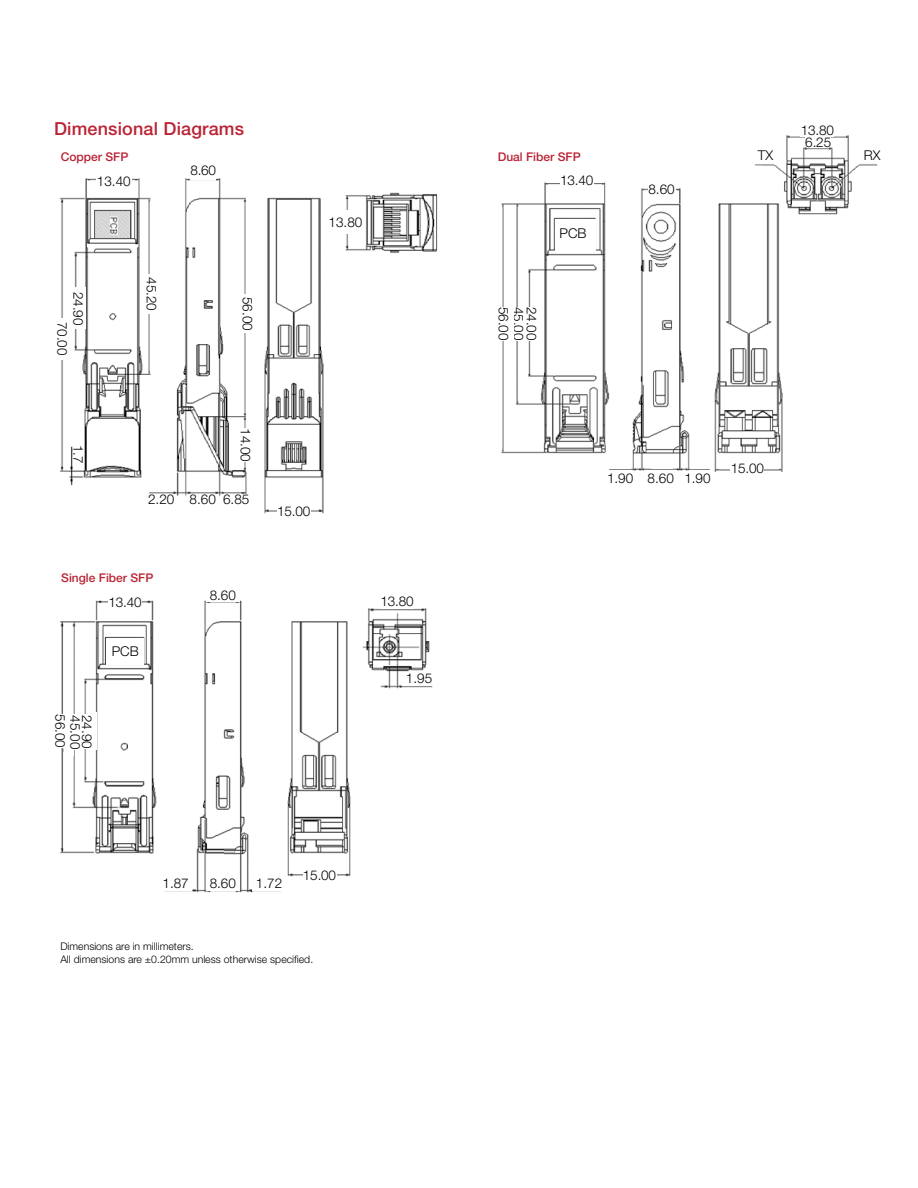
<style>
.page{position:relative;width:918px;height:1188px;background:#fff}
.page>*{position:absolute;margin:0;border:0;box-sizing:border-box;transform-origin:0 0}
.t1{font:500 18px "Helvetica Neue LT Pro";letter-spacing:.01em;color:#ba2334}
.t2{font:300 13.5px "Helvetica Neue LT Pro";color:#000}
.t3{font:500 12px "Helvetica Neue LT Pro";color:#ba2334}
.t4{font:300 10.5px/13.5px "Helvetica Neue LT Pro";color:#000}
</style>
<div class="page">
<img style="left:60px;top:178px;width:264px;height:336px">
<div style="left:53px;top:318px;width:18px;height:41px;background:#fff"></div>
<div style="left:71px;top:288px;width:14px;height:41px;background:#fff"></div>
<div style="left:145px;top:274px;width:14px;height:40px;background:#fff"></div>
<div style="left:96px;top:172px;width:36px;height:18px;background:#fff"></div>
<div style="left:241px;top:294px;width:14px;height:39px;background:#fff"></div>
<div style="left:190px;top:161px;width:26px;height:18px;background:#fff"></div>
<div style="left:236px;top:428px;width:19px;height:33px;background:#fff"></div>
<div style="left:277px;top:502px;width:33px;height:18px;background:#fff"></div>
<div style="left:150px;top:481px;width:22px;height:10px;background:#fff"></div>
<div style="left:223px;top:494px;width:26px;height:10px;background:#fff"></div>
<div style="left:73px;top:447px;width:8px;height:14px;background:#fff"></div>
<div style="left:148px;top:494px;width:26px;height:10px;background:#fff"></div>
<div style="left:192px;top:482px;width:21px;height:9px;background:#fff"></div>
<div style="left:224px;top:482px;width:21px;height:9px;background:#fff"></div>
<div style="left:190px;top:494px;width:26px;height:10px;background:#fff"></div>
<img style="left:345px;top:192px;width:93px;height:61px">
<div style="left:327px;top:210px;width:36px;height:24px;background:#fff"></div>
<img style="left:755px;top:135px;width:123px;height:80px">
<div style="left:801px;top:125px;width:33px;height:11px;background:#fff"></div>
<hr style="left:801px;top:138px;width:37px;height:4px;background:#fff">
<div style="left:856px;top:147px;width:33px;height:16px;background:#fff"></div>
<div style="left:749px;top:147px;width:33px;height:16px;background:#fff"></div>
<div style="left:807px;top:138px;width:22px;height:10px;background:#fff"></div>
<div style="left:805px;top:137px;width:26px;height:10px;background:#fff"></div>
<img style="left:501px;top:166px;width:295px;height:306px">
<div style="left:511px;top:307px;width:16px;height:33px;background:#fff"></div>
<div style="left:532px;top:305px;width:9px;height:38px;background:#fff"></div>
<div style="left:525px;top:307px;width:14px;height:33px;background:#fff"></div>
<div style="left:505px;top:305px;width:9px;height:38px;background:#fff"></div>
<div style="left:494px;top:307px;width:15px;height:33px;background:#fff"></div>
<div style="left:559px;top:169px;width:37px;height:9px;background:#fff"></div>
<div style="left:560px;top:175px;width:33px;height:14px;background:#fff"></div>
<div style="left:729px;top:456px;width:37px;height:10px;background:#fff"></div>
<div style="left:731px;top:464px;width:33px;height:16px;background:#fff"></div>
<div style="left:643px;top:179px;width:37px;height:9px;background:#fff"></div>
<div style="left:648px;top:185px;width:27px;height:16px;background:#fff"></div>
<div style="left:690px;top:459px;width:22px;height:10px;background:#fff"></div>
<div style="left:609px;top:459px;width:22px;height:10px;background:#fff"></div>
<div style="left:651px;top:459px;width:21px;height:10px;background:#fff"></div>
<div style="left:555px;top:219px;width:41px;height:32px;background:#fff"></div>
<img style="left:60px;top:600px;width:97px;height:254px">
<div style="left:88px;top:713px;width:9px;height:37px;background:#fff"></div>
<div style="left:64px;top:720px;width:10px;height:36px;background:#fff"></div>
<div style="left:108px;top:597px;width:34px;height:12px;background:#fff"></div>
<div style="left:68px;top:714px;width:15px;height:36px;background:#fff"></div>
<div style="left:53px;top:714px;width:14px;height:34px;background:#fff"></div>
<div style="left:81px;top:714px;width:12px;height:35px;background:#fff"></div>
<div style="left:106px;top:638px;width:38px;height:27px;background:#fff"></div>
<img style="left:164px;top:600px;width:187px;height:293px">
<div style="left:206px;top:588px;width:33px;height:14px;background:#fff"></div>
<div style="left:301px;top:863px;width:38px;height:10px;background:#fff"></div>
<div style="left:303px;top:870px;width:33px;height:10px;background:#fff"></div>
<div style="left:207px;top:876px;width:33px;height:9px;background:#fff"></div>
<div style="left:206px;top:876px;width:33px;height:14px;background:#fff"></div>
<div style="left:160px;top:876px;width:31px;height:14px;background:#fff"></div>
<div style="left:253px;top:876px;width:33px;height:14px;background:#fff"></div>
<img style="left:362px;top:608px;width:71px;height:81px">
<div style="left:402px;top:674px;width:34px;height:12px;background:#fff"></div>
<h1 class="t1" style="left:54px;top:117px;width:192px">Dimensional Diagrams</h1>
<p class="t3" style="left:61px;top:149px;width:69px">Copper SFP</p>
<p class="t2" style="left:97px;top:173px;width:35px">13.40</p>
<p class="t2" style="left:190px;top:162px;width:27px">8.60</p>
<p class="t2" style="left:87px;top:292px;width:35px;rotate:90deg">24.90</p>
<p class="t2" style="left:71px;top:322px;width:35px;rotate:90deg">70.00</p>
<p class="t2" style="left:160px;top:277px;width:35px;rotate:90deg">45.20</p>
<p class="t2" style="left:256px;top:297px;width:35px;rotate:90deg">56.00</p>
<p class="t2" style="left:329px;top:214px;width:35px">13.80</p>
<p class="t2" style="left:86px;top:445px;width:20px;rotate:90deg">1.7</p>
<p class="t2" style="left:254px;top:428px;width:35px;rotate:90deg">14.00</p>
<p class="t2" style="left:148px;top:491px;width:69px">2.20 8.60</p>
<p class="t2" style="left:223px;top:491px;width:28px">6.85</p>
<p class="t3" style="left:61px;top:571px;width:94px">Single Fiber SFP</p>
<p class="t2" style="left:108px;top:594px;width:35px">13.40</p>
<p class="t2" style="left:112px;top:643px;width:29px">PCB</p>
<p class="t2" style="left:69px;top:714px;width:35px;rotate:90deg">56.00</p>
<p class="t2" style="left:83px;top:715px;width:35px;rotate:90deg">45.00</p>
<p class="t2" style="left:95px;top:715px;width:35px;rotate:90deg">24.90</p>
<p class="t2" style="left:210px;top:587px;width:28px">8.60</p>
<p class="t2" style="left:277px;top:503px;width:35px">15.00</p>
<p class="t2" style="left:380px;top:593px;width:35px">13.80</p>
<p class="t2" style="left:406px;top:670px;width:28px">1.95</p>
<p class="t2" style="left:163px;top:875px;width:28px">1.87</p>
<p class="t2" style="left:210px;top:875px;width:28px">8.60</p>
<p class="t2" style="left:256px;top:875px;width:28px">1.72</p>
<p class="t2" style="left:303px;top:867px;width:35px">15.00</p>
<p class="t4" style="left:60px;top:939px;width:254px">Dimensions are in millimeters.<br>All dimensions are ±0.20mm unless otherwise specified.</p>
<p class="t3" style="left:498px;top:149px;width:84px">Dual Fiber SFP</p>
<p class="t2" style="left:560px;top:172px;width:35px">13.40</p>
<p class="t2" style="left:560px;top:225px;width:29px">PCB</p>
<p class="t2" style="left:512px;top:307px;width:35px;rotate:90deg">56.00</p>
<p class="t2" style="left:527px;top:307px;width:35px;rotate:90deg">45.00</p>
<p class="t2" style="left:540px;top:307px;width:35px;rotate:90deg">24.00</p>
<p class="t2" style="left:648px;top:181px;width:28px">8.60</p>
<p class="t2" style="left:801px;top:121px;width:35px">13.80</p>
<p class="t2" style="left:805px;top:134px;width:27px">6.25</p>
<p class="t2" style="left:758px;top:147px;width:17px">TX</p>
<p class="t2" style="left:864px;top:147px;width:18px">RX</p>
<p class="t2" style="left:607px;top:470px;width:105px">1.90 8.60 1.90</p>
<p class="t2" style="left:731px;top:460px;width:35px">15.00</p>
</div>
